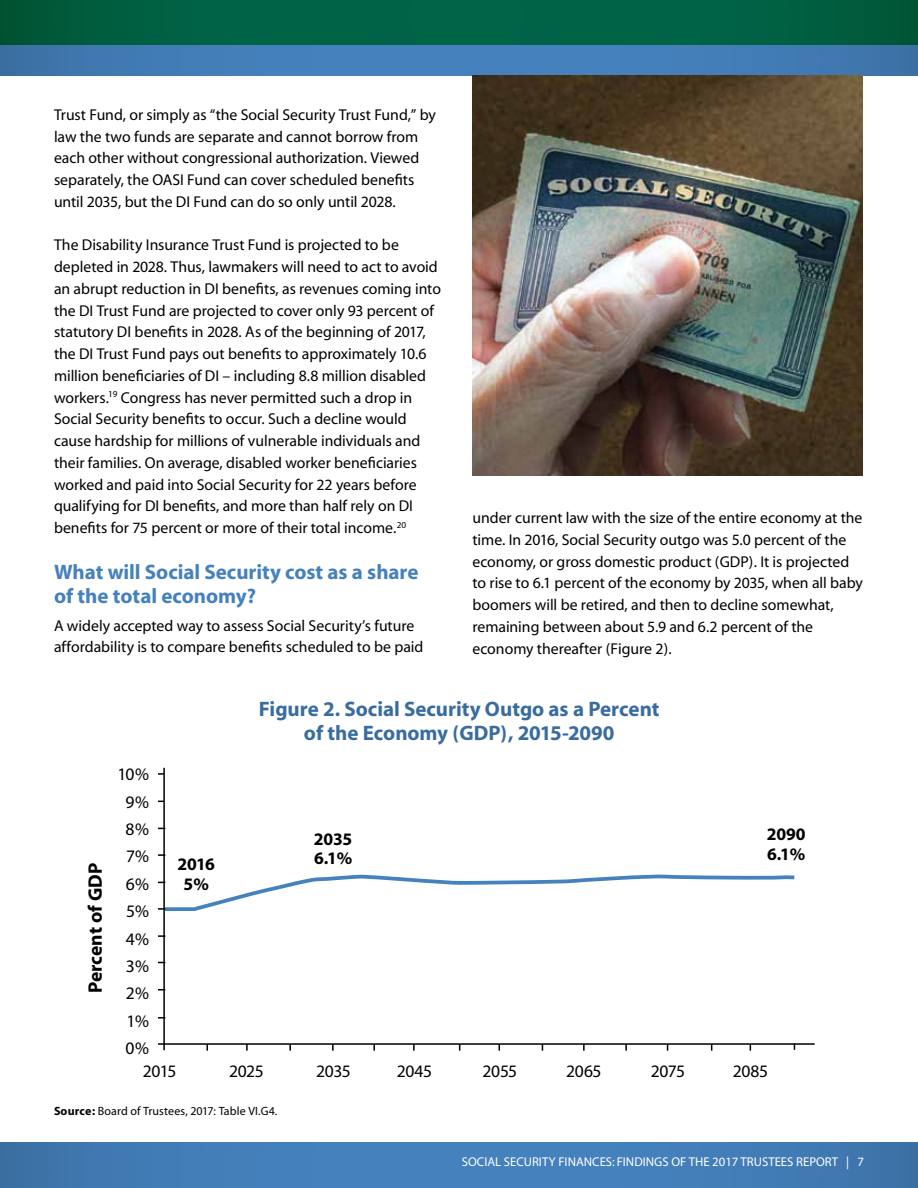
<style>
.page{position:relative;width:918px;height:1188px;background:#fff}
.page>*{position:absolute;margin:0;border:0;box-sizing:border-box;transform-origin:0 0}
.t1{font:700 21px/24px "Myriad";color:#396c9f;text-align:center}
.t2{font:700 21px/24px "Myriad";letter-spacing:-.005em;color:#4581bd}
.t3{font:700 19.5px "Myriad";color:#000}
.t4{font:17.55px/27.5px "Myriad";letter-spacing:-.02em;color:#000;text-align:center}
.t5{font:700 17.55px/19.5px "Myriad";letter-spacing:-.005em;color:#000}
.t6{font:15.75px/21.8px "Myriad";letter-spacing:-.005em;color:#000}
.t7{font:12.75px "Myriad";color:#fff}
.t8{font:12px "Myriad";letter-spacing:.005em;color:#000}
.s1{font-weight:700}
</style>
<div class="page">
<svg style="left:0;top:1143px;width:918px;height:45px;background:#427cb6"></svg>
<svg style="left:0;top:45px;width:918px;height:30px;background:#427cb6"></svg>
<svg style="left:2px;top:0;width:916px;height:45px;background:#006042"></svg>
<hr style="left:0;top:0;width:2px;height:45px;background:#005130">
<img style="left:472px;top:76px;width:391px;height:399px">
<svg style="left:246px;top:1045px;width:2px;height:6px"></svg>
<svg style="left:332px;top:1045px;width:2px;height:6px"></svg>
<svg style="left:289px;top:1045px;width:2px;height:6px"></svg>
<svg style="left:413px;top:1045px;width:2px;height:6px"></svg>
<svg style="left:373px;top:1045px;width:2px;height:6px"></svg>
<svg style="left:583px;top:1045px;width:2px;height:6px"></svg>
<svg style="left:625px;top:1045px;width:2px;height:6px"></svg>
<hr style="left:163px;top:768px;width:2px;height:282px;background:#000">
<hr style="left:158px;top:1043px;width:657px;height:2px;background:#000">
<svg style="left:158px;top:1017px;width:7px;height:2px"></svg>
<svg style="left:158px;top:935px;width:7px;height:2px"></svg>
<svg style="left:158px;top:854px;width:7px;height:2px"></svg>
<svg style="left:158px;top:773px;width:6px;height:2px"></svg>
<svg style="left:158px;top:872px;width:637px;height:41px"></svg>
<p class="t6" style="left:54px;top:104px;width:384px">Trust Fund, or simply as “the Social Security Trust Fund,” by law the two funds are separate and cannot borrow from each other without congressional authorization. Viewed separately, the OASI Fund can cover scheduled benefits until 2035, but the DI Fund can do so only until 2028.</p>
<p class="t6" style="left:54px;top:235px;width:389px">The Disability Insurance Trust Fund is projected to be depleted in 2028. Thus, lawmakers will need to act to avoid an abrupt reduction in DI benefits, as revenues coming into the DI Trust Fund are projected to cover only 93 percent of statutory DI benefits in 2028. As of the beginning of 2017, the DI Trust Fund pays out benefits to approximately 10.6 million beneficiaries of DI – including 8.8 million disabled workers.<sup>19</sup> Congress has never permitted such a drop in Social Security benefits to occur. Such a decline would cause hardship for millions of vulnerable individuals and their families. On average, disabled worker beneficiaries worked and paid into Social Security for 22 years before qualifying for DI benefits, and more than half rely on DI benefits for 75 percent or more of their total income.<sup>20</sup></p>
<h1 class="t2" style="left:54px;top:561px;width:366px">What will Social Security cost as a share of the total economy?</h1>
<p class="t6" style="left:54px;top:615px;width:371px">A widely accepted way to assess Social Security’s future affordability is to compare benefits scheduled to be paid</p>
<p class="t6" style="left:472px;top:508px;width:392px">under current law with the size of the entire economy at the time. In 2016, Social Security outgo was 5.0 percent of the economy, or gross domestic product (GDP). It is projected to rise to 6.1 percent of the economy by 2035, when all baby boomers will be retired, and then to decline somewhat, remaining between about 5.9 and 6.2 percent of the economy thereafter (Figure 2).</p>
<p class="t3" style="left:85px;top:993px;width:131px;rotate:-90deg">Percent of GDP</p>
<h1 class="t1" style="left:259px;top:698px;width:402px">Figure 2. Social Security Outgo as a Percent of the Economy (GDP), 2015-2090</h1>
<p class="t4" style="left:117px;top:761px;width:33px">10%<br>9%<br>8%<br>7%<br>6%<br>5%<br>4%<br>3%<br>2%<br>1%<br>0%</p>
<p class="t4" style="left:143px;top:1058px;width:35px">2015</p>
<p class="t4" style="left:229px;top:1058px;width:36px">2025</p>
<p class="t4" style="left:316px;top:1058px;width:36px">2035</p>
<p class="t4" style="left:397px;top:1058px;width:37px">2045</p>
<p class="t4" style="left:483px;top:1058px;width:36px">2055</p>
<p class="t4" style="left:566px;top:1058px;width:37px">2065</p>
<p class="t4" style="left:651px;top:1058px;width:36px">2075</p>
<p class="t4" style="left:733px;top:1058px;width:37px">2085</p>
<p class="t5" style="left:314px;top:830px;width:40px">2035<br>6.1%</p>
<p class="t5" style="left:767px;top:825px;width:41px">2090<br>6.1%</p>
<p class="t5" style="left:178px;top:855px;width:39px;text-align:center">2016<br>5%</p>
<p class="t8" style="left:54px;top:1105px;width:225px"><span class="s1">Source:</span> Board of Trustees, 2017: Table VI.G4.</p>
<p class="t7" style="left:462px;top:1155px;width:14px">Social</p>
<p class="t7" style="left:504px;top:1155px;width:14px">Securit</p>
<p class="t7" style="left:549px;top:1155px;width:24px">y Finances</p>
<p class="t7" style="left:612px;top:1155px;width:18px">: Findin</p>
<p class="t7" style="left:654px;top:1155px;width:43px">gsof the</p>
<p class="t7" style="left:712px;top:1155px;width:43px">2017 Trustees</p>
<p class="t7" style="left:796px;top:1155px;width:15px">Report</p>
<p class="t7" style="left:846px;top:1155px;width:19px">| 7</p>
</div>
